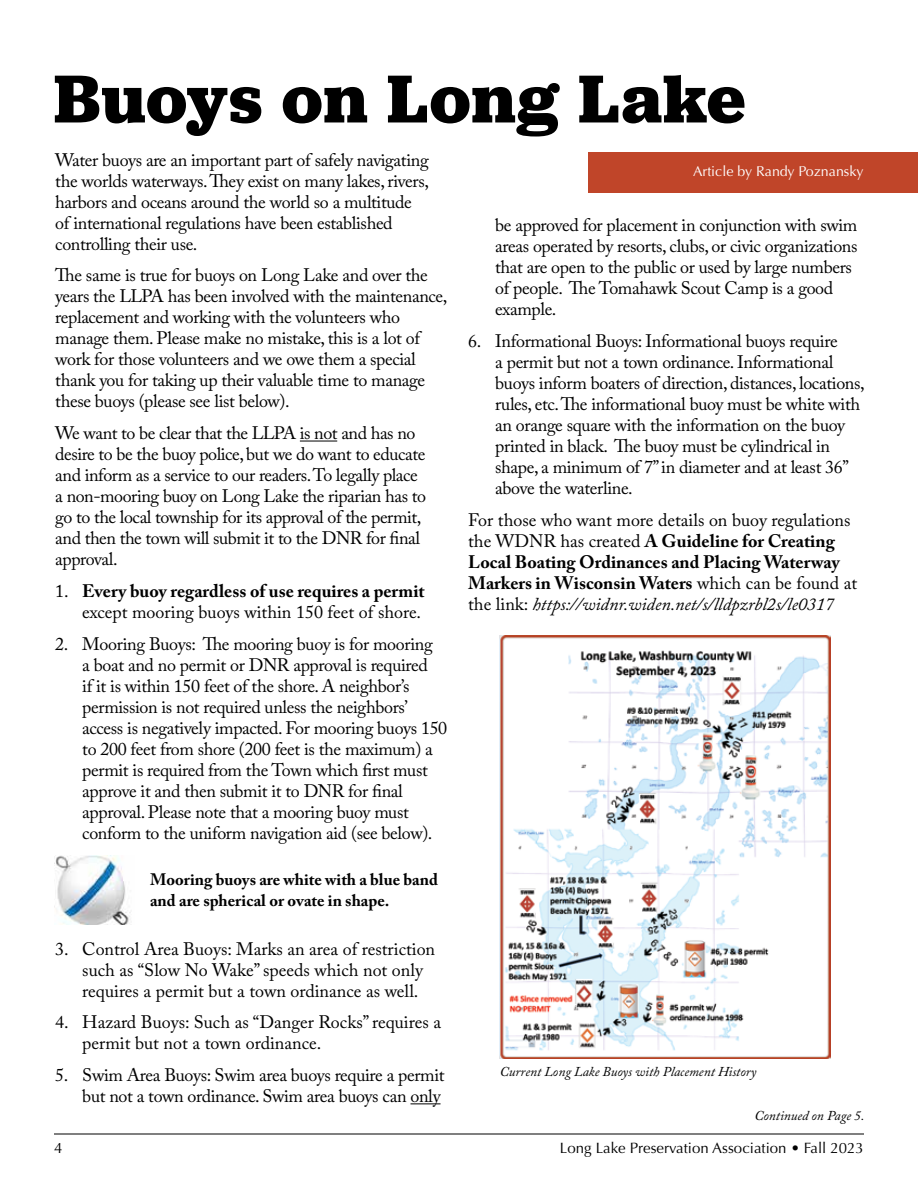
<style>
.page{position:relative;width:918px;height:1188px;background:#fff}
.page>*{position:absolute;margin:0;border:0;box-sizing:border-box;transform-origin:0 0}
.t1{font:700 70.5px "Jubilat";letter-spacing:.015em;color:#000}
.t2{font:18px/21px "Adobe Caslon Pro";letter-spacing:-.02em;color:#000}
.t3{font:18px/21px "Adobe Caslon Pro";color:#000}
.t4{font:700 16.5px/21px "Adobe Caslon Pro";color:#000}
.t5{font:15px "Optima";color:#000}
.t6{font:14.25px "Optima";color:#fff}
.t7{font:italic 13.5px "Adobe Caslon Pro";color:#000}
.s1{font-weight:700}
.s2{font-style:italic}
</style>
<div class="page">
<hr style="left:54px;top:1134px;width:810px;height:1px;background:#000">
<hr style="left:300px;top:441px;width:37px;height:1px;background:#000">
<hr style="left:411px;top:1103px;width:30px;height:1px;background:#000">
<div style="left:589px;top:152px;width:329px;height:41px;background:#c04529"></div>
<img style="left:54px;top:856px;width:77px;height:68px">
<img style="left:500px;top:635px;width:330px;height:423px">
<h1 class="t1" style="left:54px;top:53px;width:693px">Buoys on Long Lake</h1>
<p class="t2" style="left:55px;top:149px;width:375px">Water buoys are an important part of safely navigating the worlds waterways. They exist on many lakes, rivers, harbors and oceans around the world so a multitude of international regulations have been established controlling their use.</p>
<p class="t2" style="left:55px;top:265px;width:394px">The same is true for buoys on Long Lake and over the years the LLPA has been involved with the maintenance, replacement and working with the volunteers who manage them. Please make no mistake, this is a lot of work for those volunteers and we owe them a special thank you for taking up their valuable time to manage these buoys (please see list below).</p>
<p class="t2" style="left:55px;top:423px;width:372px">We want to be clear that the LLPA is not and has no desire to be the buoy police, but we do want to educate and inform as a service to our readers. To legally place a non-mooring buoy on Long Lake the riparian has to go to the local township for its approval of the permit, and then the town will submit it to the DNR for final approval.</p>
<p class="t3" style="left:55px;top:580px;width:371px;text-align:right">1. <span class="s1">Every buoy regardless of use requires a permit </span>except mooring buoys within 150 feet of shore.</p>
<p class="t2" style="left:82px;top:633px;width:367px;text-indent:-27px">2. Mooring Buoys: The mooring buoy is for mooring<br>a boat and no permit or DNR approval is required<br>if it is within 150 feet of the shore. A neighbor’s permission is not required unless the neighbors’ access is negatively impacted. For mooring buoys 150 to 200 feet from shore (200 feet is the maximum) a permit is required from the Town which first must approve it and then submit it to DNR for final approval. Please note that a mooring buoy must conform to the uniform navigation aid (see below).</p>
<p class="t4" style="left:150px;top:869px;width:289px">Mooring buoys are white with a blue band and are spherical or ovate in shape.</p>
<p class="t3" style="left:82px;top:938px;width:354px;text-indent:-27px">3. Control Area Buoys: Marks an area of restriction such as “Slow No Wake” speeds which not only requires a permit but a town ordinance as well.</p>
<p class="t3" style="left:82px;top:1012px;width:360px;text-indent:-27px">4. Hazard Buoys: Such as “Danger Rocks” requires a permit but not a town ordinance.</p>
<p class="t2" style="left:55px;top:1065px;width:391px;text-align:right">5. Swim Area Buoys: Swim area buoys require a permit but not a town ordinance. Swim area buoys can only</p>
<p class="t6" style="left:693px;top:163px;width:172px">Article by Randy Poznansky</p>
<p class="t2" style="left:495px;top:214px;width:364px">be approved for placement in conjunction with swim areas operated by resorts, clubs, or civic organizations that are open to the public or used by large numbers of people. The Tomahawk Scout Camp is a good example.</p>
<p class="t2" style="left:495px;top:330px;width:371px;text-indent:-27px">6. Informational Buoys: Informational buoys require<br>a permit but not a town ordinance. Informational buoys inform boaters of direction, distances, locations, rules, etc. The informational buoy must be white with an orange square with the information on the buoy printed in black. The buoy must be cylindrical in shape, a minimum of 7” in diameter and at least 36” above the waterline.</p>
<p class="t3" style="left:468px;top:509px;width:390px">For those who want more details on buoy regulations the WDNR has created <span class="s1">A Guideline for Creating Local Boating Ordinances and Placing Waterway Markers in Wisconsin Waters</span> which can be found at the link: <span class="s2">https://widnr.widen.net/s/lldpzrbl2s/le0317</span></p>
<p class="t7" style="left:500px;top:1063px;width:258px">Current Long Lake Buoys with Placement History</p>
<p class="t7" style="left:754px;top:1107px;width:111px">Continued on Page 5.</p>
<p class="t5" style="left:54px;top:1139px;width:10px">4</p>
<p class="t5" style="left:560px;top:1139px;width:306px">Long Lake Preservation Association • Fall 2023</p>
</div>
